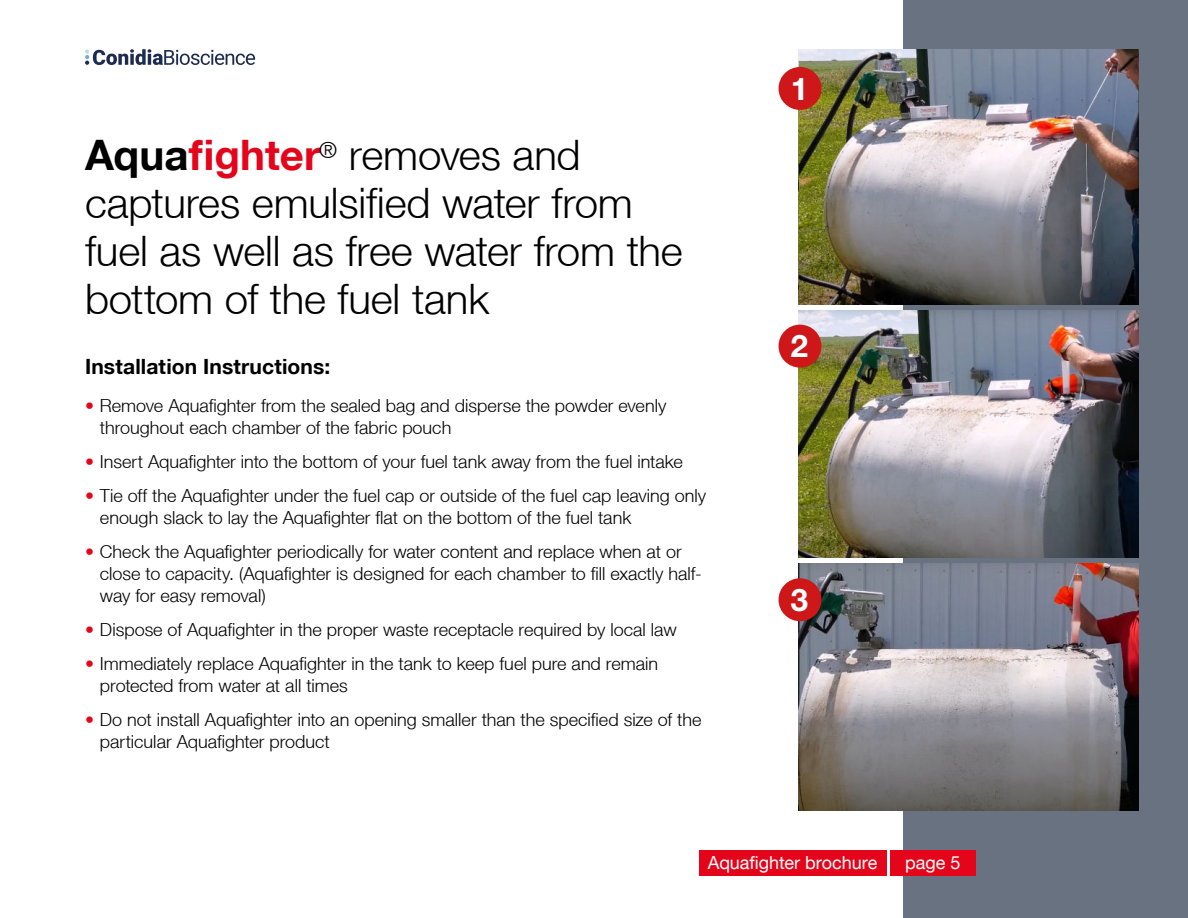
<style>
.page{position:relative;width:1188px;height:918px;background:#fff}
.page>*{position:absolute;margin:0;border:0;box-sizing:border-box;transform-origin:0 0}
.t1{font:300 42px/48px "Helvetica Neue LT";letter-spacing:-.005em;color:#000}
.t2{font:700 31.5px "Helvetica Neue Cyr";color:#fff}
.t3{font:700 21px "Helvetica Neue LT";letter-spacing:.005em;color:#000}
.t4{font:300 18px/21.6px "Helvetica Neue LT";color:#000}
.t5{font:18px "Helvetica Neue LT";letter-spacing:-.005em;color:#fff}
.s1{font-weight:700}
.s2{font-weight:700;color:#e4051b}
.s3{color:#e4051b}
</style>
<div class="page">
<div style="left:903px;top:0;width:285px;height:918px;background:#687280"></div>
<img style="left:799px;top:564px;width:340px;height:247px">
<img style="left:799px;top:311px;width:340px;height:246px">
<img style="left:799px;top:50px;width:340px;height:255px">
<div style="left:779px;top:67px;width:42px;height:43px;background:#cd1719;border-radius:50%"></div>
<div style="left:779px;top:325px;width:42px;height:43px;background:#cd1719;border-radius:50%"></div>
<div style="left:779px;top:578px;width:42px;height:43px;background:#cd1719;border-radius:50%"></div>
<div style="left:699px;top:850px;width:187px;height:25px;background:#e4051b"></div>
<div style="left:890px;top:850px;width:85px;height:25px;background:#e4051b"></div>
<svg style="left:85px;top:49px;width:170px;height:16px"></svg>
<h1 class="t1" style="left:85px;top:135px;width:599px"><span class="s1">Aqua</span><span class="s2">fighter</span><sup>®</sup> removes and captures emulsified water from fuel as well as free water from the bottom of the fuel tank</h1>
<p class="t3" style="left:85px;top:353px;width:247px">Installation Instructions:</p>
<p class="t4" style="left:100px;top:395px;width:568px;text-indent:-15px"><span class="s3">•</span> Remove Aquafighter from the sealed bag and disperse the powder evenly throughout each chamber of the fabric pouch</p>
<p class="t4" style="left:85px;top:451px;width:599px"><span class="s3">•</span> Insert Aquafighter into the bottom of your fuel tank away from the fuel intake</p>
<p class="t4" style="left:100px;top:485px;width:608px;text-indent:-15px"><span class="s3">•</span> Tie off the Aquafighter under the fuel cap or outside of the fuel cap leaving only enough slack to lay the Aquafighter flat on the bottom of the fuel tank</p>
<p class="t4" style="left:100px;top:541px;width:603px;text-indent:-15px"><span class="s3">•</span> Check the Aquafighter periodically for water content and replace when at or close to capacity. (Aquafighter is designed for each chamber to fill exactly half&shy;way for easy removal)</p>
<p class="t4" style="left:85px;top:618px;width:593px"><span class="s3">•</span> Dispose of Aquafighter in the proper waste receptacle required by local law</p>
<p class="t4" style="left:100px;top:653px;width:560px;text-indent:-15px"><span class="s3">•</span> Immediately replace Aquafighter in the tank to keep fuel pure and remain protected from water at all times</p>
<p class="t4" style="left:100px;top:709px;width:603px;text-indent:-15px"><span class="s3">•</span> Do not install Aquafighter into an opening smaller than the specified size of the particular Aquafighter product</p>
<h2 class="t2" style="left:791px;top:70px;width:19px">1</h2>
<h2 class="t2" style="left:791px;top:328px;width:19px">2</h2>
<h2 class="t2" style="left:791px;top:582px;width:19px">3</h2>
<p class="t5" style="left:708px;top:851px;width:171px">Aquafighter brochure</p>
<p class="t5" style="left:905px;top:855px;width:57px">page 5</p>
</div>
